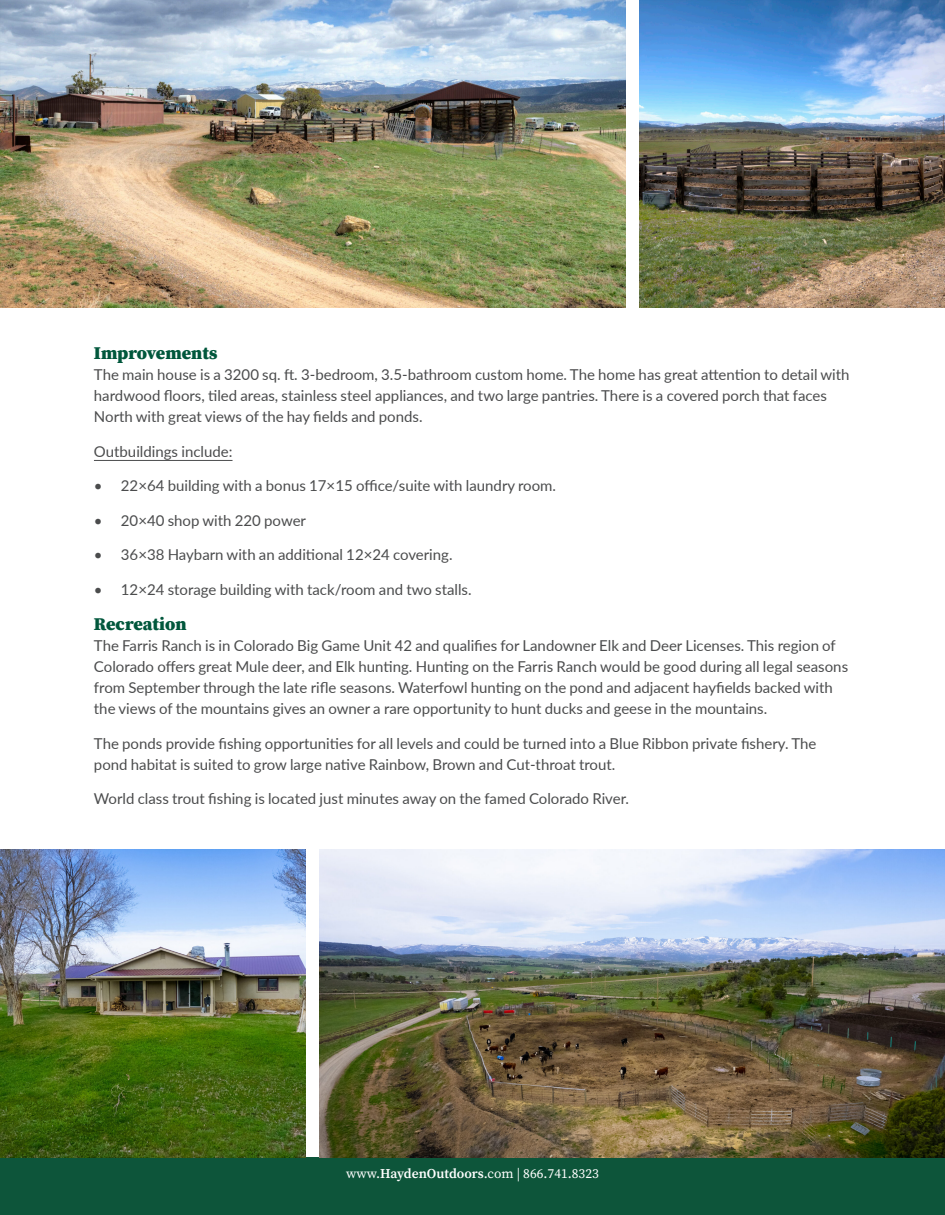
<style>
.page{position:relative;width:945px;height:1215px;background:#fff}
.page>*{position:absolute;margin:0;border:0;box-sizing:border-box;transform-origin:0 0}
.t1{font:900 18px "Source Serif Pro";color:#01573c}
.Description_Paragraph{font:15px/21px "Lato";color:#4b4c4d}
.t2{font:13.5px "Source Serif Pro";color:#fff}
.s1{font-weight:600}
</style>
<div class="page">
<div style="left:0;top:1158px;width:945px;height:57px;background:#0d553a"></div>
<hr style="left:94px;top:460px;width:139px;height:1px;background:#4b4c4d">
<img style="left:639px;top:0;width:306px;height:308px">
<img style="left:0;top:0;width:626px;height:308px">
<img style="left:320px;top:850px;width:625px;height:308px">
<img style="left:0;top:850px;width:306px;height:308px">
<p class="t1" style="left:94px;top:341px;width:125px">Improvements</p>
<p class="Description_Paragraph" style="left:94px;top:364px;width:757px">The main house is a 3200 sq. ft. 3-bedroom, 3.5-bathroom custom home. The home has great attention to detail with hardwood floors, tiled areas, stainless steel appliances, and two large pantries. There is a covered porch that faces<br>North with great views of the hay fields and ponds.</p>
<p class="Description_Paragraph" style="left:94px;top:440px;width:140px">Outbuildings include:</p>
<p class="Description_Paragraph" style="left:94px;top:475px;width:464px">• 22×64 building with a bonus 17×15 office/suite with laundry room.</p>
<p class="Description_Paragraph" style="left:94px;top:509px;width:214px">• 20×40 shop with 220 power</p>
<p class="Description_Paragraph" style="left:94px;top:544px;width:360px">• 36×38 Haybarn with an additional 12×24 covering.</p>
<p class="Description_Paragraph" style="left:94px;top:578px;width:379px">• 12×24 storage building with tack/room and two stalls.</p>
<p class="t1" style="left:94px;top:611px;width:94px">Recreation</p>
<p class="Description_Paragraph" style="left:94px;top:634px;width:756px">The Farris Ranch is in Colorado Big Game Unit 42 and qualifies for Landowner Elk and Deer Licenses. This region of Colorado offers great Mule deer, and Elk hunting. Hunting on the Farris Ranch would be good during all legal seasons from September through the late rifle seasons. Waterfowl hunting on the pond and adjacent hayfields backed with the views of the mountains gives an owner a rare opportunity to hunt ducks and geese in the mountains.</p>
<p class="Description_Paragraph" style="left:94px;top:732px;width:724px">The ponds provide fishing opportunities for all levels and could be turned into a Blue Ribbon private fishery. The pond habitat is suited to grow large native Rainbow, Brown and Cut-throat trout.</p>
<p class="Description_Paragraph" style="left:94px;top:787px;width:537px">World class trout fishing is located just minutes away on the famed Colorado River.</p>
<p class="t2" style="left:346px;top:1164px;width:254px">www.<span class="s1">HaydenOutdoors</span>.com | 866.741.8323</p>
</div>
